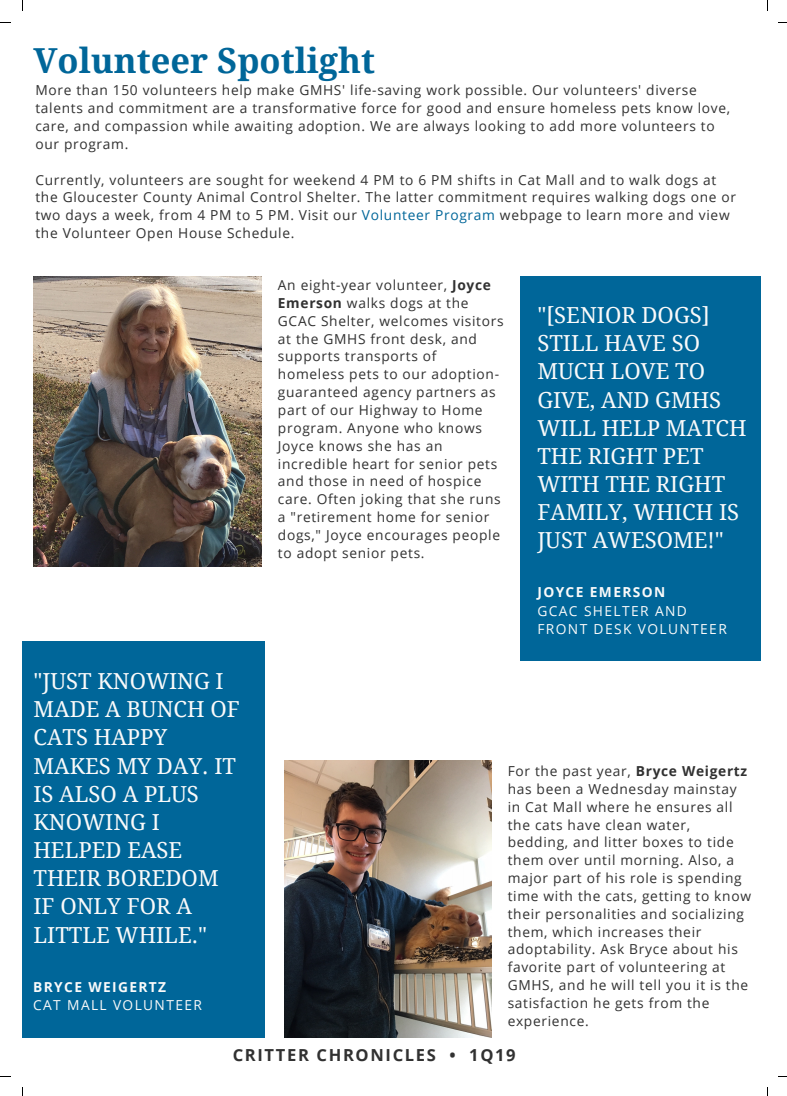
<style>
.page{position:relative;width:787px;height:1096px;background:#fff}
.page>*{position:absolute;margin:0;border:0;box-sizing:border-box;transform-origin:0 0}
.t1{font:700 34.5px "Droid Serif";color:#069}
.t2{font:22.12px/28.1px "Droid Serif";color:#fafafa}
.t3{font:700 16.5px "Open Sans";letter-spacing:.1em;color:#313131}
.t4{font:13.75px/17.9px "Open Sans";letter-spacing:.05em;color:#313131}
.t5{font:13.75px/18.8px "Open Sans";letter-spacing:.1em;color:#fafafa}
.t6{font:700 13.75px "Open Sans";letter-spacing:.1em;color:#fafafa}
.s1{color:#069}
.s2{font-weight:700}
</style>
<div class="page">
<div style="left:520px;top:277px;width:240px;height:384px;background:#069"></div>
<div style="left:23px;top:641px;width:242px;height:396px;background:#069"></div>
<img style="left:33px;top:277px;width:228px;height:289px">
<img style="left:284px;top:761px;width:207px;height:276px">
<h1 class="t1" style="left:33px;top:40px;width:343px">Volunteer Spotlight</h1>
<p class="t4" style="left:35px;top:81px;width:696px">More than 150 volunteers help make GMHS' life-saving work possible. Our volunteers' diverse talents and commitment are a transformative force for good and ensure homeless pets know love, care, and compassion while awaiting adoption. We are always looking to add more volunteers to our program.</p>
<p class="t4" style="left:35px;top:170px;width:702px">Currently, volunteers are sought for weekend 4 PM to 6 PM shifts in Cat Mall and to walk dogs at the Gloucester County Animal Control Shelter. The latter commitment requires walking dogs one or two days a week, from 4 PM to 5 PM. Visit our <span class="s1">Volunteer Program</span> webpage to learn more and view the Volunteer Open House Schedule.</p>
<p class="t4" style="left:278px;top:276px;width:227px">An eight-year volunteer, <span class="s2">Joyce<br>Emerson</span> walks dogs at the<br>GCAC Shelter, welcomes visitors at the GMHS front desk, and supports transports of homeless pets to our adoption&shy;guaranteed agency partners as part of our Highway to Home program. Anyone who knows<br>Joyce knows she has an incredible heart for senior pets and those in need of hospice care. Often joking that she runs a "retirement home for senior dogs," Joyce encourages people to adopt senior pets.</p>
<h2 class="t2" style="left:537px;top:301px;width:211px">"[SENIOR DOGS]<br>STILL HAVE SO<br>MUCH LOVE TO<br>GIVE, AND GMHS<br>WILL HELP MATCH<br>THE RIGHT PET<br>WITH THE RIGHT<br>FAMILY, WHICH IS<br>JUST AWESOME!"</h2>
<p class="t6" style="left:537px;top:582px;width:130px">JOYCE EMERSON</p>
<p class="t5" style="left:537px;top:601px;width:191px">GCAC SHELTER AND<br>FRONT DESK VOLUNTEER</p>
<h2 class="t2" style="left:33px;top:667px;width:208px">"JUST KNOWING I<br>MADE A BUNCH OF<br>CATS HAPPY<br>MAKES MY DAY. IT<br>IS ALSO A PLUS<br>KNOWING I<br>HELPED EASE<br>THEIR BOREDOM<br>IF ONLY FOR A<br>LITTLE WHILE."</h2>
<p class="t6" style="left:33px;top:977px;width:135px">BRYCE WEIGERTZ</p>
<p class="t5" style="left:33px;top:995px;width:170px">CAT MALL VOLUNTEER</p>
<p class="t3" style="left:233px;top:1043px;width:284px">CRITTER CHRONICLES • 1Q19</p>
<p class="t4" style="left:508px;top:761px;width:245px">For the past year, <span class="s2">Bryce Weigertz </span>has been a Wednesday mainstay in Cat Mall where he ensures all the cats have clean water, bedding, and litter boxes to tide them over until morning. Also, a major part of his role is spending time with the cats, getting to know their personalities and socializing them, which increases their adoptability. Ask Bryce about his favorite part of volunteering at<br>GMHS, and he will tell you it is the satisfaction he gets from the experience.</p>
</div>
